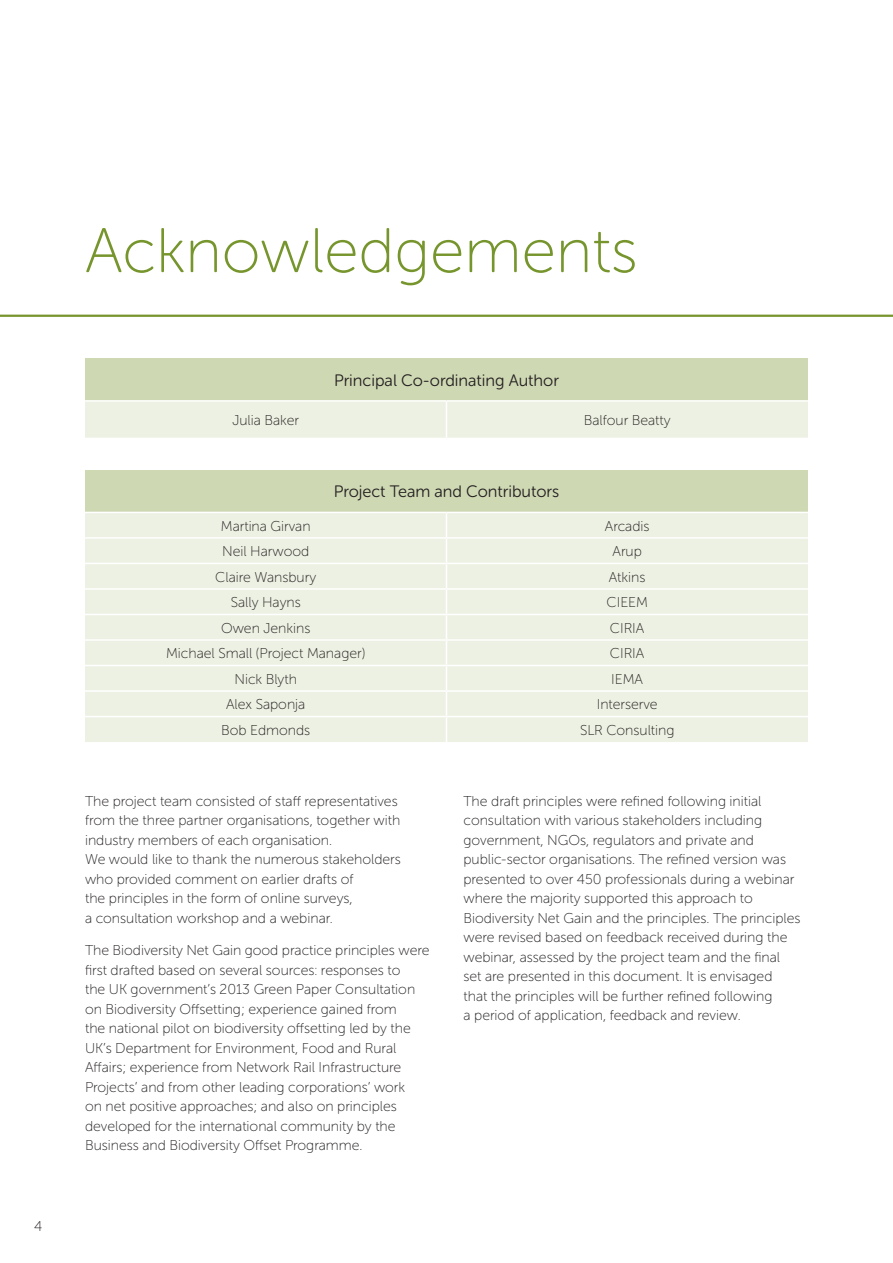
<style>
.page{position:relative;width:893px;height:1263px;background:#fff}
.page>*{position:absolute;margin:0;border:0;box-sizing:border-box;transform-origin:0 0}
.t1{font:63px "Museo Sans Rounded 100";color:#76952c}
.t2{font:16.5px "Museo Sans Rounded 300";color:#231f20}
.t3{font:14.25px/19.5px "Museo Sans Rounded 100";color:#231f20}
</style>
<div class="page">
<hr style="left:0;top:315px;width:893px;height:2px;background:#76952c">
<div style="left:85px;top:358px;width:723px;height:43px;background:#ced8b3"></div>
<div style="left:85px;top:402px;width:723px;height:36px;background:#edf1e3"></div>
<hr style="left:85px;top:400px;width:361px;height:2px;background:#fff">
<hr style="left:446px;top:400px;width:362px;height:2px;background:#fff">
<hr style="left:446px;top:402px;width:1px;height:36px;background:#fff">
<div style="left:85px;top:470px;width:723px;height:42px;background:#ced8b3"></div>
<div style="left:85px;top:513px;width:723px;height:229px;background:#edf1e3"></div>
<hr style="left:85px;top:537px;width:361px;height:2px;background:#fff">
<hr style="left:446px;top:537px;width:362px;height:2px;background:#fff">
<hr style="left:85px;top:563px;width:361px;height:1px;background:#fff">
<hr style="left:446px;top:563px;width:362px;height:1px;background:#fff">
<hr style="left:85px;top:588px;width:361px;height:2px;background:#fff">
<hr style="left:446px;top:588px;width:362px;height:2px;background:#fff">
<hr style="left:85px;top:614px;width:361px;height:1px;background:#fff">
<hr style="left:446px;top:614px;width:362px;height:1px;background:#fff">
<hr style="left:85px;top:639px;width:361px;height:2px;background:#fff">
<hr style="left:446px;top:639px;width:362px;height:2px;background:#fff">
<hr style="left:85px;top:665px;width:361px;height:1px;background:#fff">
<hr style="left:446px;top:665px;width:362px;height:1px;background:#fff">
<hr style="left:85px;top:690px;width:361px;height:2px;background:#fff">
<hr style="left:446px;top:690px;width:362px;height:2px;background:#fff">
<hr style="left:85px;top:716px;width:361px;height:1px;background:#fff">
<hr style="left:446px;top:716px;width:362px;height:1px;background:#fff">
<svg style="left:446px;top:513px;width:1px;height:229px"></svg>
<p class="t3" style="left:34px;top:1217px;width:10px">4</p>
<p class="t1" style="left:85px;top:217px;width:554px">Acknowledgements</p>
<p class="t2" style="left:334px;top:371px;width:226px">Principal Co-ordinating Author</p>
<p class="t3" style="left:232px;top:411px;width:68px">Julia Baker</p>
<p class="t3" style="left:584px;top:411px;width:88px">Balfour Beatty</p>
<p class="t2" style="left:334px;top:483px;width:227px">Project Team and Contributors</p>
<p class="t3" style="left:221px;top:516px;width:91px">Martina Girvan</p>
<p class="t3" style="left:605px;top:516px;width:46px">Arcadis</p>
<p class="t3" style="left:222px;top:542px;width:88px">Neil Harwood</p>
<p class="t3" style="left:612px;top:542px;width:31px">Arup</p>
<p class="t3" style="left:215px;top:567px;width:102px">Claire Wansbury</p>
<p class="t3" style="left:609px;top:567px;width:38px">Atkins</p>
<p class="t3" style="left:231px;top:593px;width:72px">Sally Hayns</p>
<p class="t3" style="left:607px;top:593px;width:43px">CIEEM</p>
<p class="t3" style="left:221px;top:618px;width:91px">Owen Jenkins</p>
<p class="t3" style="left:610px;top:618px;width:36px">CIRIA</p>
<p class="t3" style="left:166px;top:644px;width:201px">Michael Small (Project Manager)</p>
<p class="t3" style="left:610px;top:644px;width:36px">CIRIA</p>
<p class="t3" style="left:235px;top:669px;width:64px">Nick Blyth</p>
<p class="t3" style="left:611px;top:669px;width:33px">IEMA</p>
<p class="t3" style="left:226px;top:695px;width:81px">Alex Saponja</p>
<p class="t3" style="left:597px;top:695px;width:62px">Interserve</p>
<p class="t3" style="left:221px;top:720px;width:90px">Bob Edmonds</p>
<p class="t3" style="left:580px;top:720px;width:96px">SLR Consulting</p>
<p class="t3" style="left:85px;top:791px;width:317px">The project team consisted of staff representatives from the three partner organisations, together with industry members of each organisation.<br>We would like to thank the numerous stakeholders who provided comment on earlier drafts of<br>the principles in the form of online surveys,<br>a consultation workshop and a webinar.</p>
<p class="t3" style="left:85px;top:941px;width:346px">The Biodiversity Net Gain good practice principles were first drafted based on several sources: responses to<br>the UK government’s 2013 Green Paper Consultation on Biodiversity Offsetting; experience gained from<br>the national pilot on biodiversity offsetting led by the UK’s Department for Environment, Food and Rural Affairs; experience from Network Rail Infrastructure Projects’ and from other leading corporations’ work<br>on net positive approaches; and also on principles developed for the international community by the Business and Biodiversity Offset Programme.</p>
<p class="t3" style="left:463px;top:791px;width:339px">The draft principles were refined following initial consultation with various stakeholders including government, NGOs, regulators and private and public-sector organisations. The refined version was presented to over 450 professionals during a webinar where the majority supported this approach to Biodiversity Net Gain and the principles. The principles were revised based on feedback received during the webinar, assessed by the project team and the final set are presented in this document. It is envisaged<br>that the principles will be further refined following<br>a period of application, feedback and review.</p>
</div>
